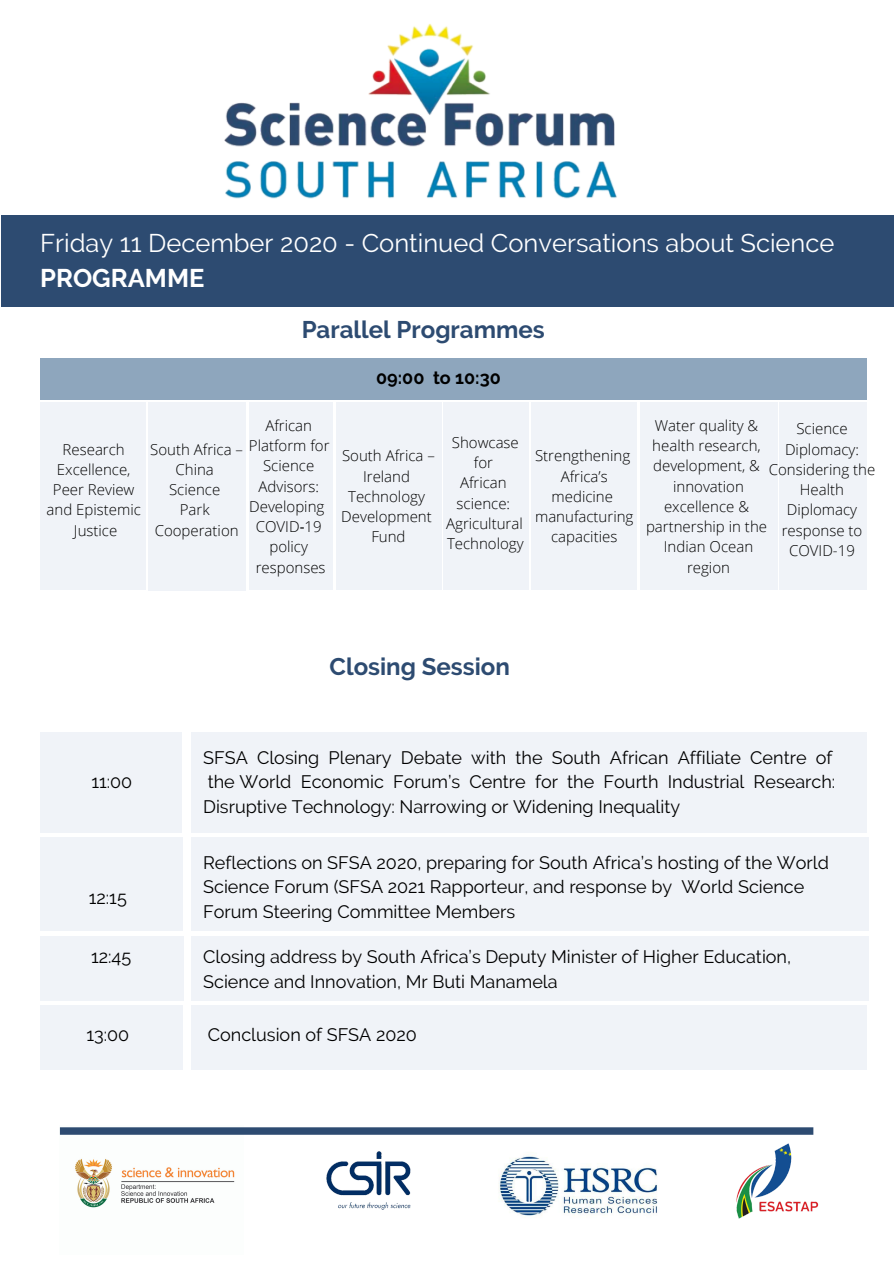
<style>
.page{position:relative;width:894px;height:1264px;background:#fff}
.page>*{position:absolute;margin:0;border:0;box-sizing:border-box;transform-origin:0 0}
.t1{font:25.5px "Raleway";color:#fff}
.t2{font:700 25.5px "Raleway";color:#fff}
.t3{font:700 24px "Raleway";color:#2d4b71}
.t4{font:18px/24.8px "Raleway";color:#000}
.t5{font:700 18px "Raleway";color:#000}
.t6{font:300 15px/20.2px "Open Sans";color:#000;text-align:center}
.s1{font-family:"Noto Sans";font-weight:400}
</style>
<div class="page">
<img style="left:59px;top:1127px;width:184px;height:81px">
<img style="left:736px;top:1143px;width:83px;height:76px">
<img style="left:279px;top:1134px;width:178px;height:76px">
<img style="left:499px;top:1155px;width:159px;height:61px">
<img style="left:224px;top:23px;width:393px;height:176px">
<div style="left:1px;top:215px;width:892px;height:92px;background:#2d4b71"></div>
<div style="left:40px;top:1005px;width:142px;height:64px;background:#f0f3f8"></div>
<div style="left:191px;top:1005px;width:675px;height:64px;background:#f0f3f8"></div>
<div style="left:191px;top:837px;width:677px;height:93px;background:#f0f3f8"></div>
<div style="left:191px;top:935px;width:677px;height:65px;background:#f0f3f8"></div>
<div style="left:191px;top:732px;width:674px;height:100px;background:#f0f3f8"></div>
<div style="left:40px;top:732px;width:142px;height:100px;background:#f0f3f8"></div>
<div style="left:40px;top:935px;width:143px;height:65px;background:#f0f3f8"></div>
<div style="left:40px;top:837px;width:142px;height:93px;background:#f0f3f8"></div>
<div style="left:40px;top:358px;width:826px;height:41px;background:#8ea6bd"></div>
<div style="left:40px;top:402px;width:106px;height:187px;background:#f0f3f8"></div>
<div style="left:148px;top:402px;width:98px;height:188px;background:#f0f3f8"></div>
<div style="left:336px;top:402px;width:105px;height:188px;background:#f0f3f8"></div>
<div style="left:249px;top:402px;width:83px;height:188px;background:#f0f3f8"></div>
<div style="left:640px;top:402px;width:137px;height:188px;background:#f0f3f8"></div>
<div style="left:443px;top:402px;width:86px;height:188px;background:#f0f3f8"></div>
<div style="left:531px;top:402px;width:106px;height:188px;background:#f0f3f8"></div>
<div style="left:779px;top:402px;width:87px;height:188px;background:#f0f3f8"></div>
<svg style="left:60px;top:1127px;width:753px;height:7px"></svg>
<h1 class="t1" style="left:40px;top:228px;width:795px">Friday 11 December 2020 - Continued Conversations about Science</h1>
<h1 class="t2" style="left:40px;top:263px;width:166px">PROGRAMME</h1>
<h2 class="t3" style="left:301px;top:316px;width:244px">Parallel Programmes</h2>
<p class="t5" style="left:376px;top:367px;width:126px">09:00 to 10:30</p>
<p class="t6" style="left:249px;top:415px;width:82px">African<br>Platform for<br>Science<br>Advisors:<br>Developing<br>COVID<span class="s1">‐</span>19 policy responses</p>
<p class="t6" style="left:47px;top:438px;width:96px">Research<br>Excellence,<br>Peer Review and Epistemic<br>Justice</p>
<p class="t6" style="left:150px;top:438px;width:94px">South Africa –<br>China<br>Science<br>Park<br>Cooperation</p>
<p class="t6" style="left:341px;top:445px;width:95px">South Africa –<br>Ireland<br>Technology<br>Development<br>Fund</p>
<p class="t6" style="left:446px;top:432px;width:79px">Showcase for<br>African science:<br>Agricultural<br>Technology</p>
<p class="t6" style="left:535px;top:445px;width:100px">Strengthening<br>Africa’s medicine manufacturing capacities</p>
<p class="t6" style="left:645px;top:415px;width:122px">Water quality &amp; health research, development, &amp; innovation excellence &amp; partnership in the<br>Indian Ocean region</p>
<p class="t6" style="left:768px;top:418px;width:108px">Science<br>Diplomacy:<br>Considering the<br>Health<br>Diplomacy response to<br>COVID-19</p>
<h2 class="t3" style="left:329px;top:652px;width:182px">Closing Session</h2>
<p class="t4" style="left:91px;top:769px;width:42px">11:00</p>
<p class="t4" style="left:89px;top:885px;width:40px">12:15</p>
<p class="t4" style="left:203px;top:744px;width:633px">SFSA Closing Plenary Debate with the South African Affiliate Centre of the World Economic Forum’s Centre for the Fourth Industrial Research:<br>Disruptive Technology: Narrowing or Widening Inequality</p>
<p class="t4" style="left:203px;top:850px;width:627px">Reflections on SFSA 2020, preparing for South Africa’s hosting of the World<br>Science Forum (SFSA 2021 Rapporteur, and response by World Science<br>Forum Steering Committee Members</p>
<p class="t4" style="left:91px;top:944px;width:42px">12:45</p>
<p class="t4" style="left:203px;top:944px;width:589px">Closing address by South Africa’s Deputy Minister of Higher Education,<br>Science and Innovation, Mr Buti Manamela</p>
<p class="t4" style="left:208px;top:1022px;width:210px">Conclusion of SFSA 2020</p>
<p class="t4" style="left:86px;top:1022px;width:44px">13:00</p>
</div>
